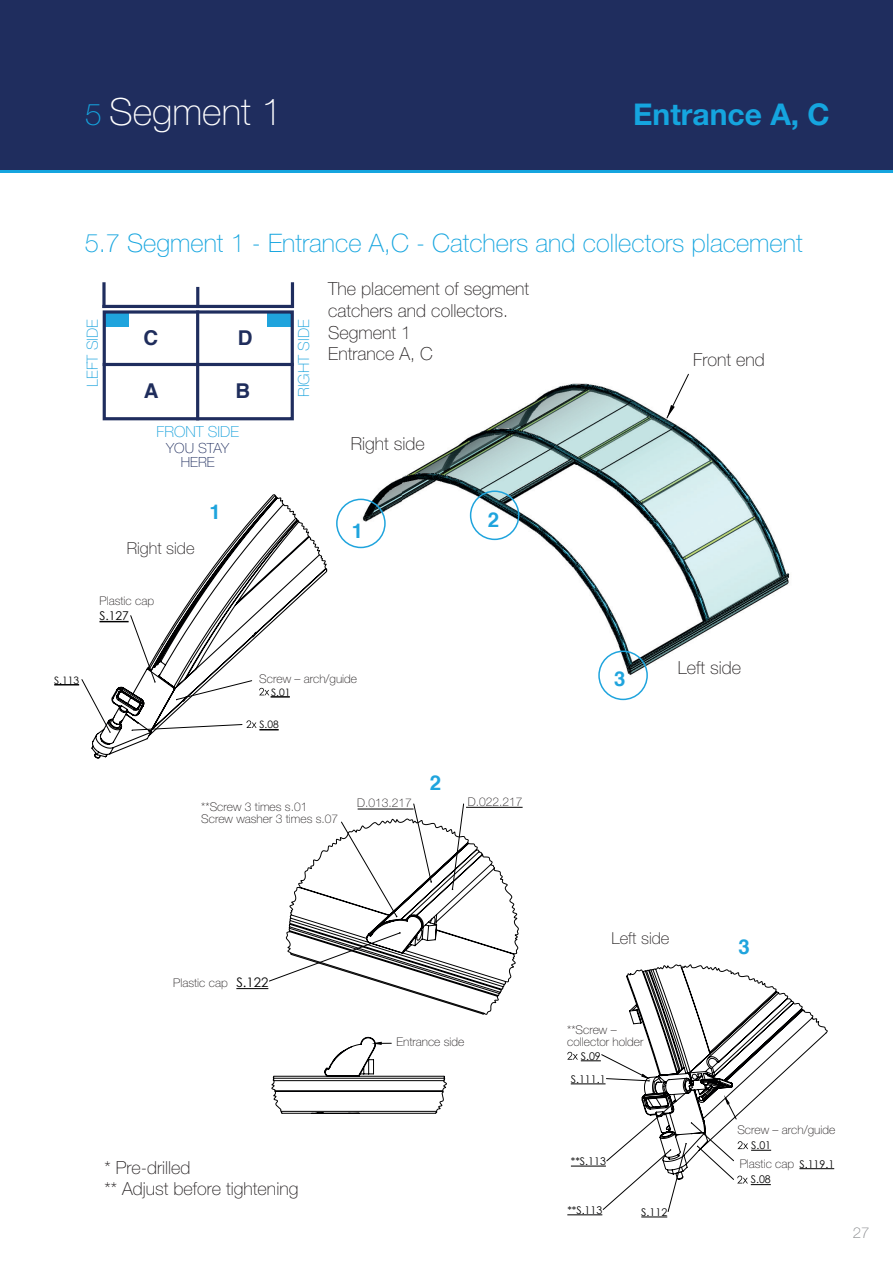
<style>
.page{position:relative;width:893px;height:1263px;background:#fff}
.page>*{position:absolute;margin:0;border:0;box-sizing:border-box;transform-origin:0 0}
.t1{font:100 37.5px "Helvetica Neue LT Pro";color:#fff}
.t2{font:700 30px "Helvetica Neue LT Pro";color:#15a5df}
.t3{font:100 25.5px "Helvetica Neue LT Pro";color:#15a5df}
.t4{font:700 20.4px "Helvetica";color:#1fa4dd}
.t5{font:700 20.4px "Helvetica";color:#1f2d5c}
.t6{font:100 18px/21.6px "Helvetica Neue LT Pro";color:#231f20}
.t7{font:100 16.5px "Helvetica Neue LT Pro";color:#231f20}
.t8{font:100 15.3px "Helvetica Neue LT Pro";color:#1fa4dd}
.t9{font:100 15px "Helvetica Neue LT Pro";color:#808285}
.t10{font:100 14.1px/14px "Helvetica Neue LT Pro";color:#1f2d5e;text-align:center}
.t11{font:13.05px "Century Gothic";color:#000001}
.t12{font:12.15px "Century Gothic";color:#000001}
.t13{font:100 12px/12px "Helvetica Neue LT Pro";color:#231f20}
.t14{font:10.65px "Century Gothic";color:#000001}
.t15{font:10.2px "Century Gothic";color:#000001}
.s1{font-size:30px;color:#15a5df}
</style>
<div class="page">
<div style="left:0;top:0;width:893px;height:172px;background:#1f2d5e"></div>
<hr style="left:0;top:170px;width:893px;height:2px;background:#15a5df">
<hr style="left:236px;top:988px;width:32px;height:1px;background:#000001">
<svg style="left:269px;top:803px;width:245px;height:212px"></svg>
<hr style="left:799px;top:1168px;width:35px;height:1px;background:#000001">
<svg style="left:567px;top:964px;width:260px;height:253px"></svg>
<svg style="left:271px;top:1037px;width:176px;height:77px"></svg>
<img style="left:351px;top:383px;width:439px;height:305px">
<svg style="left:666px;top:373px;width:23px;height:46px"></svg>
<div style="left:106px;top:314px;width:23px;height:13px;background:#1fa4dd"></div>
<div style="left:268px;top:314px;width:23px;height:13px;background:#1fa4dd"></div>
<div style="left:336px;top:499px;width:50px;height:49px;border:2px solid #1fa4dd;border-radius:50%"></div>
<div style="left:470px;top:490px;width:49px;height:50px;border:2px solid #1fa4dd;border-radius:50%"></div>
<div style="left:598px;top:650px;width:50px;height:50px;border:2px solid #1fa4dd;border-radius:50%"></div>
<div style="left:103px;top:310px;width:191px;height:110px;border:3px solid #1f2d5e"></div>
<hr style="left:103px;top:363px;width:191px;height:3px;background:#1f2d5e">
<hr style="left:196px;top:310px;width:3px;height:110px;background:#1f2d5e">
<svg style="left:102px;top:282px;width:4px;height:23px"></svg>
<hr style="left:102px;top:305px;width:191px;height:3px;background:#1f2d5e">
<hr style="left:196px;top:287px;width:3px;height:21px;background:#1f2d5e">
<hr style="left:291px;top:282px;width:3px;height:26px;background:#1f2d5e">
<svg style="left:91px;top:494px;width:237px;height:265px"></svg>
<svg style="left:54px;top:678px;width:57px;height:55px"></svg>
<hr style="left:358px;top:809px;width:56px;height:1px;background:#000001">
<hr style="left:466px;top:807px;width:57px;height:1px;background:#000001">
<h1 class="t1" style="left:85px;top:90px;width:199px"><span class="s1">5</span> Segment 1</h1>
<h2 class="t2" style="left:633px;top:95px;width:198px">Entrance A, C</h2>
<h3 class="t3" style="left:85px;top:228px;width:719px">5.7 Segment 1 - Entrance A,C - Catchers and collectors placement</h3>
<p class="t8" style="left:84px;top:387px;width:69px;rotate:-90deg">LEFT SIDE</p>
<p class="t8" style="left:295px;top:397px;width:79px;rotate:-90deg">RIGHT SIDE</p>
<p class="t8" style="left:157px;top:423px;width:84px">FRONT SIDE</p>
<h3 class="t5" style="left:143px;top:321px;width:16px">C</h3>
<h3 class="t5" style="left:238px;top:321px;width:16px">D</h3>
<h3 class="t5" style="left:144px;top:374px;width:16px">A</h3>
<h3 class="t5" style="left:236px;top:374px;width:16px">B</h3>
<p class="t10" style="left:166px;top:441px;width:65px">YOU STAY<br>HERE</p>
<h3 class="t7" style="left:127px;top:539px;width:69px">Right side</h3>
<p class="t13" style="left:100px;top:594px;width:56px">Plastic cap</p>
<p class="t12" style="left:99px;top:607px;width:31px">S.127</p>
<h3 class="t4" style="left:209px;top:495px;width:13px">1</h3>
<h3 class="t6" style="left:328px;top:278px;width:202px">The placement of segment catchers and collectors.<br>Segment 1<br>Entrance A, C</h3>
<h3 class="t6" style="left:351px;top:433px;width:76px">Right side</h3>
<h3 class="t4" style="left:352px;top:514px;width:13px">1</h3>
<h3 class="t4" style="left:488px;top:503px;width:13px">2</h3>
<p class="t15" style="left:54px;top:673px;width:26px">S.113</p>
<p class="t13" style="left:259px;top:673px;width:99px">Screw – arch/guide</p>
<p class="t15" style="left:259px;top:717px;width:21px">S.08</p>
<p class="t15" style="left:271px;top:685px;width:21px">S.01</p>
<h3 class="t4" style="left:430px;top:766px;width:13px">2</h3>
<p class="t13" style="left:201px;top:801px;width:138px">**Screw 3 times s.01<br>Screw washer 3 times s.07</p>
<p class="t13" style="left:357px;top:797px;width:56px">D.013.217</p>
<p class="t13" style="left:468px;top:796px;width:56px">D.022.217</p>
<h3 class="t6" style="left:693px;top:348px;width:73px">Front end</h3>
<h3 class="t4" style="left:614px;top:662px;width:13px">3</h3>
<h3 class="t6" style="left:678px;top:656px;width:65px">Left side</h3>
<p class="t13" style="left:173px;top:976px;width:56px">Plastic cap</p>
<p class="t11" style="left:236px;top:973px;width:33px">S.122</p>
<h3 class="t6" style="left:105px;top:1156px;width:195px">* Pre-drilled<br>** Adjust before tightening</h3>
<p class="t13" style="left:396px;top:1035px;width:70px">Entrance side</p>
<h3 class="t7" style="left:611px;top:929px;width:60px">Left side</h3>
<p class="t13" style="left:567px;top:1024px;width:78px">**Screw – collector holder</p>
<p class="t14" style="left:581px;top:1048px;width:22px">S.09</p>
<p class="t14" style="left:571px;top:1071px;width:36px">S.111.1</p>
<p class="t14" style="left:571px;top:1153px;width:36px">**S.113</p>
<p class="t14" style="left:567px;top:1202px;width:36px">**S.113</p>
<p class="t14" style="left:641px;top:1204px;width:27px">S.112</p>
<h3 class="t4" style="left:738px;top:930px;width:13px">3</h3>
<p class="t13" style="left:737px;top:1124px;width:99px">Screw – arch/guide</p>
<p class="t14" style="left:751px;top:1138px;width:22px">S.01</p>
<p class="t13" style="left:740px;top:1157px;width:56px">Plastic cap</p>
<p class="t14" style="left:799px;top:1156px;width:36px">S.119.1</p>
<p class="t14" style="left:751px;top:1172px;width:22px">S.08</p>
<p class="t9" style="left:853px;top:1223px;width:18px">27</p>
</div>
